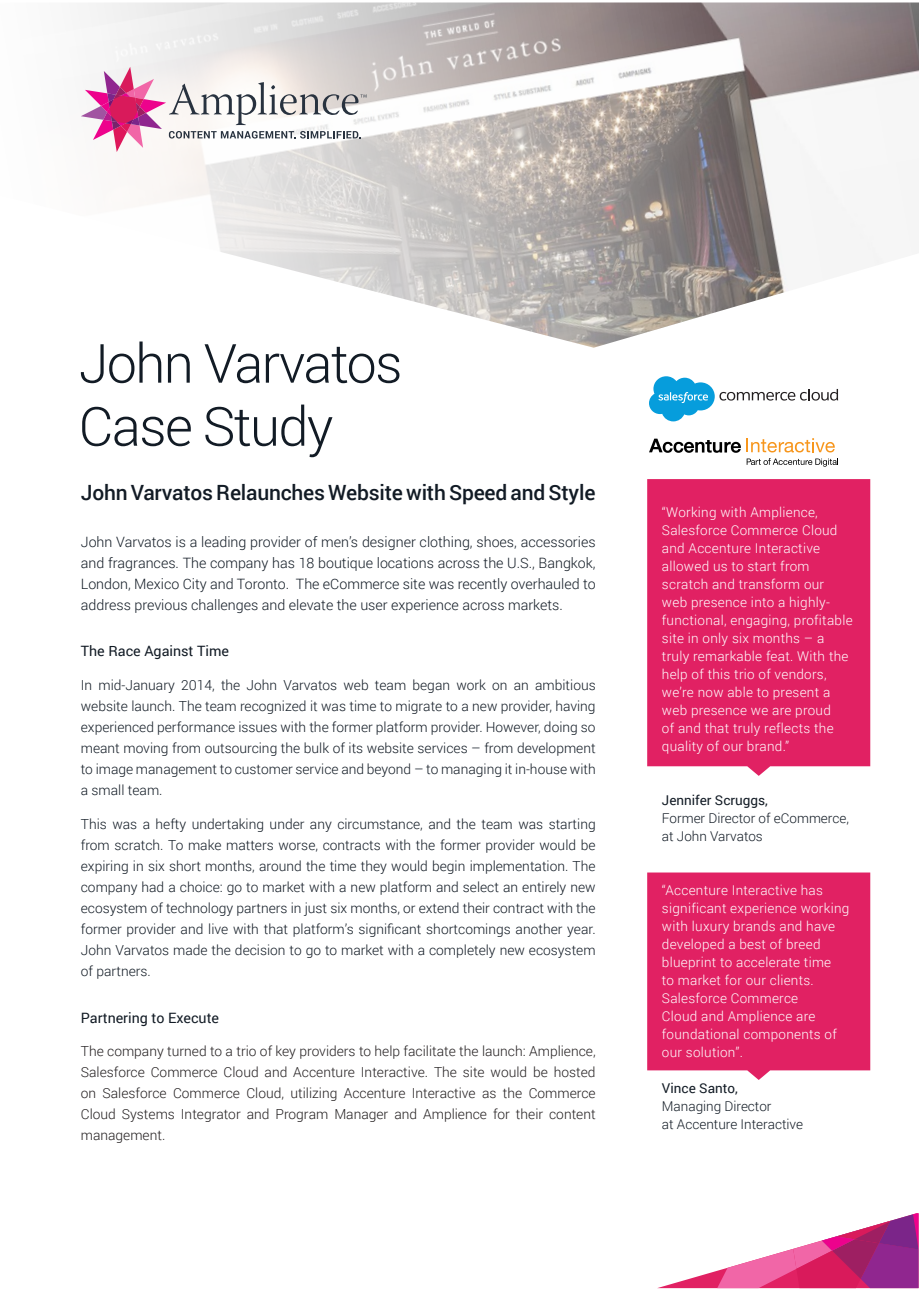
<style>
.page{position:relative;width:919px;height:1289px;background:#fff}
.page>*{position:absolute;margin:0;border:0;box-sizing:border-box;transform-origin:0 0}
.t1{font:300 54px/63px "Roboto";letter-spacing:-.03em;color:#121b25}
.t2{font:500 21px "Roboto";letter-spacing:-.01em;color:#121b25}
.t3{font:300 14.25px/21px "Roboto";color:#121b25;text-align:justify}
.t4{font:14.25px "Roboto";color:#121b25}
.t5{font:300 13.8px/21px "Roboto";color:#121b25;text-align:justify}
.t6{font:300 13.8px/21px "Roboto";color:#231f20;text-align:justify}
.t7{font:300 13.5px/18px "Roboto";letter-spacing:.02em;color:#fff}
.t8{font:300 13.5px/18px "Roboto";color:#121b25}
.t9{font:13.5px "Roboto";color:#121b25}
</style>
<div class="page">
<svg style="left:661px;top:1213px;width:257px;height:74px"></svg>
<svg style="left:88px;top:2px;width:830px;height:398px"></svg>
<svg style="left:81px;top:67px;width:285px;height:85px"></svg>
<svg style="left:649px;top:376px;width:189px;height:45px"></svg>
<svg style="left:746px;top:458px;width:92px;height:8px"></svg>
<svg style="left:649px;top:438px;width:91px;height:15px"></svg>
<svg style="left:746px;top:438px;width:88px;height:14px"></svg>
<div style="left:647px;top:479px;width:223px;height:297px;background:#e12163"></div>
<div style="left:647px;top:872px;width:223px;height:207px;background:#e12163"></div>
<h1 class="t1" style="left:79px;top:330px;width:325px">John Varvatos<br>Case Study</h1>
<h2 class="t2" style="left:81px;top:477px;width:516px">John Varvatos Relaunches Website with Speed and Style</h2>
<p class="t3" style="left:81px;top:530px;width:516px">John Varvatos is a leading provider of men’s designer clothing, shoes, accessories and fragrances. The company has 18 boutique locations across the U.S., Bangkok, London, Mexico City and Toronto. The eCommerce site was recently overhauled to address previous challenges and elevate the user experience across markets.</p>
<p class="t4" style="left:81px;top:641px;width:150px">The Race Against Time</p>
<p class="t5" style="left:81px;top:674px;width:516px">In mid-January 2014, the John Varvatos web team began work on an ambitious website launch. The team recognized it was time to migrate to a new provider, having experienced performance issues with the former platform provider. However, doing so meant moving from outsourcing the bulk of its website services – from development to image management to customer service and beyond – to managing it in-house with a small team.</p>
<p class="t5" style="left:81px;top:813px;width:516px">This was a hefty undertaking under any circumstance, and the team was starting from scratch. To make matters worse, contracts with the former provider would be expiring in six short months, around the time they would begin implementation. The company had a choice: go to market with a new platform and select an entirely new ecosystem of technology partners in just six months, or extend their contract with the former provider and live with that platform’s significant shortcomings another year.<br>John Varvatos made the decision to go to market with a completely new ecosystem of partners.</p>
<p class="t4" style="left:81px;top:1007px;width:140px">Partnering to Execute</p>
<p class="t6" style="left:81px;top:1040px;width:516px">The company turned to a trio of key providers to help facilitate the launch: Amplience, Salesforce Commerce Cloud and Accenture Interactive. The site would be hosted on Salesforce Commerce Cloud, utilizing Accenture Interactive as the Commerce Cloud Systems Integrator and Program Manager and Amplience for their content management.</p>
<p class="t7" style="left:662px;top:503px;width:192px">“Working with Amplience,<br>Salesforce Commerce Cloud and Accenture Interactive allowed us to start from scratch and transform our web presence into a highly&shy;functional, engaging, profitable site in only six months – a truly remarkable feat. With the help of this trio of vendors, we’re now able to present a web presence we are proud<br>of and that truly reflects the quality of our brand.”</p>
<p class="t9" style="left:662px;top:790px;width:107px">Jennifer Scruggs,</p>
<p class="t8" style="left:662px;top:808px;width:188px">Former Director of eCommerce, at John Varvatos</p>
<p class="t7" style="left:662px;top:880px;width:189px">“Accenture Interactive has significant experience working with luxury brands and have developed a best of breed blueprint to accelerate time<br>to market for our clients.<br>Salesforce Commerce<br>Cloud and Amplience are foundational components of our solution”.</p>
<p class="t9" style="left:662px;top:1078px;width:77px">Vince Santo,</p>
<p class="t8" style="left:662px;top:1096px;width:143px">Managing Director<br>at Accenture Interactive</p>
</div>
